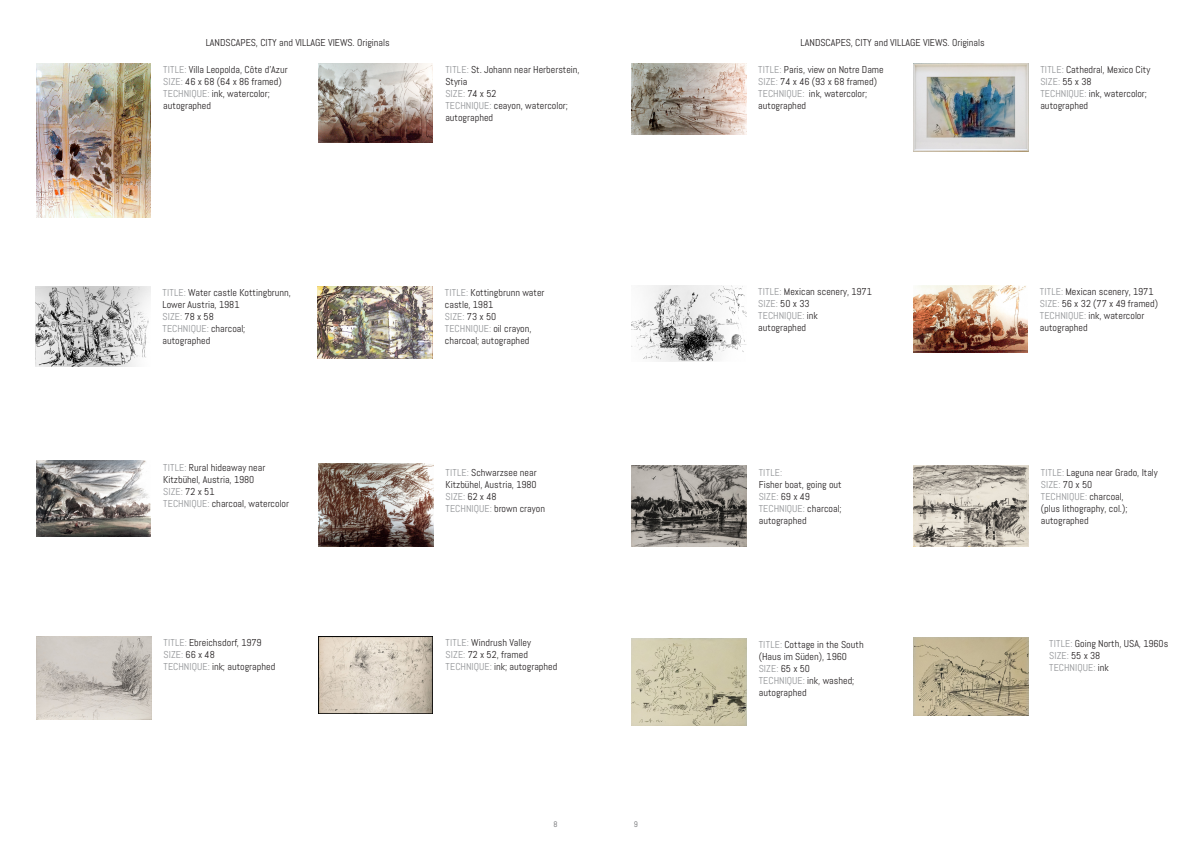
<style>
.page{position:relative;width:1191px;height:842px;background:#fff}
.page>*{position:absolute;margin:0;border:0;box-sizing:border-box;transform-origin:0 0}
.t1{font:10px/12px "Abel Pro";color:#231f20}
.t2{font:10px "Abel";letter-spacing:.01em;color:#939598}
.t3{font:8px "Abel Pro";color:#6c6d70}
.s1{font-family:"Abel";color:#939598}
.s2{font-family:"Abel Pro";color:#231f20}
</style>
<div class="page">
<img style="left:318px;top:286px;width:114px;height:73px">
<img style="left:631px;top:638px;width:115px;height:88px">
<img style="left:36px;top:286px;width:114px;height:81px">
<img style="left:913px;top:637px;width:115px;height:79px">
<img style="left:319px;top:463px;width:114px;height:84px">
<img style="left:36px;top:461px;width:115px;height:76px">
<img style="left:318px;top:63px;width:115px;height:80px">
<img style="left:37px;top:637px;width:114px;height:82px">
<img style="left:631px;top:466px;width:115px;height:80px">
<img style="left:913px;top:466px;width:115px;height:80px">
<img style="left:913px;top:63px;width:115px;height:89px">
<img style="left:913px;top:285px;width:114px;height:68px">
<img style="left:631px;top:285px;width:115px;height:76px">
<img style="left:631px;top:63px;width:115px;height:72px">
<img style="left:318px;top:637px;width:115px;height:76px">
<img style="left:36px;top:63px;width:115px;height:154px">
<p class="t1" style="left:206px;top:37px;width:186px">LANDSCAPES, CITY and VILLAGE VIEWS. Originals</p>
<p class="t1" style="left:800px;top:37px;width:186px">LANDSCAPES, CITY and VILLAGE VIEWS. Originals</p>
<p class="t1" style="left:163px;top:63px;width:126px"><span class="s1">TITLE:</span> Villa Leopolda, Côte d’Azur</p>
<p class="t1" style="left:163px;top:75px;width:120px"><span class="s1">SIZE:</span> 46 x 68 (64 x 86 framed)</p>
<p class="t1" style="left:163px;top:87px;width:108px"><span class="s1">TECHNIQUE:</span> ink, watercolor; autographed</p>
<p class="t1" style="left:445px;top:63px;width:136px"><span class="s1">TITLE:</span> St. Johann near Herberstein,<br>Styria</p>
<p class="t2" style="left:445px;top:87px;width:53px">SIZE: <span class="s2">74 x 52</span></p>
<p class="t1" style="left:445px;top:99px;width:124px"><span class="s1">TECHNIQUE:</span> ceayon, watercolor; autographed</p>
<p class="t1" style="left:758px;top:63px;width:127px"><span class="s1">TITLE:</span> Paris, view on Notre Dame</p>
<p class="t1" style="left:758px;top:75px;width:120px"><span class="s1">SIZE:</span> 74 x 46 (93 x 68 framed)</p>
<p class="t1" style="left:758px;top:87px;width:110px"><span class="s1">TECHNIQUE:</span> ink, watercolor; autographed</p>
<p class="t1" style="left:1040px;top:63px;width:111px"><span class="s1">TITLE:</span> Cathedral, Mexico City</p>
<p class="t2" style="left:1040px;top:75px;width:53px">SIZE: <span class="s2">55 x 38</span></p>
<p class="t1" style="left:1040px;top:87px;width:108px"><span class="s1">TECHNIQUE:</span> ink, watercolor; autographed</p>
<p class="t1" style="left:162px;top:287px;width:130px"><span class="s1">TITLE:</span> Water castle Kottingbrunn,<br>Lower Austria, 1981</p>
<p class="t2" style="left:162px;top:310px;width:53px">SIZE: <span class="s2">78 x 58</span></p>
<p class="t1" style="left:162px;top:323px;width:84px"><span class="s1">TECHNIQUE:</span> charcoal; autographed</p>
<p class="t1" style="left:163px;top:461px;width:104px"><span class="s1">TITLE:</span> Rural hideaway near<br>Kitzbühel, Austria, 1980</p>
<p class="t1" style="left:163px;top:485px;width:127px"><span class="s1">SIZE:</span> 72 x 51<br><span class="s1">TECHNIQUE:</span> charcoal, watercolor</p>
<p class="t1" style="left:163px;top:637px;width:100px"><span class="s1">TITLE:</span> Ebreichsdorf, 1979</p>
<p class="t2" style="left:163px;top:649px;width:53px">SIZE: <span class="s2">66 x 48</span></p>
<p class="t1" style="left:163px;top:661px;width:113px"><span class="s1">TECHNIQUE:</span> ink; autographed</p>
<p class="t1" style="left:445px;top:287px;width:101px"><span class="s1">TITLE:</span> Kottingbrunn water castle, 1981</p>
<p class="t2" style="left:445px;top:310px;width:53px">SIZE: <span class="s2">73 x 50</span></p>
<p class="t1" style="left:445px;top:323px;width:88px"><span class="s1">TECHNIQUE:</span> oil crayon, charcoal; autographed</p>
<p class="t1" style="left:445px;top:467px;width:93px"><span class="s1">TITLE:</span> Schwarzsee near<br>Kitzbühel, Austria, 1980</p>
<p class="t2" style="left:445px;top:490px;width:53px">SIZE: <span class="s2">62 x 48</span></p>
<p class="t1" style="left:445px;top:503px;width:101px"><span class="s1">TECHNIQUE:</span> brown crayon</p>
<p class="t1" style="left:445px;top:637px;width:87px"><span class="s1">TITLE:</span> Windrush Valley</p>
<p class="t1" style="left:445px;top:649px;width:84px"><span class="s1">SIZE:</span> 72 x 52, framed</p>
<p class="t1" style="left:445px;top:661px;width:113px"><span class="s1">TECHNIQUE:</span> ink; autographed</p>
<p class="t3" style="left:553px;top:819px;width:6px">8</p>
<p class="t3" style="left:634px;top:819px;width:6px">9</p>
<p class="t1" style="left:758px;top:286px;width:115px"><span class="s1">TITLE:</span> Mexican scenery, 1971</p>
<p class="t2" style="left:758px;top:297px;width:53px">SIZE: <span class="s2">50 x 33</span></p>
<p class="t1" style="left:758px;top:310px;width:61px"><span class="s1">TECHNIQUE:</span> ink autographed</p>
<p class="t2" style="left:758px;top:466px;width:25px">TITLE:</p>
<p class="t1" style="left:758px;top:478px;width:84px">Fisher boat, going out</p>
<p class="t2" style="left:758px;top:490px;width:53px">SIZE: <span class="s2">69 x 49</span></p>
<p class="t1" style="left:758px;top:502px;width:84px"><span class="s1">TECHNIQUE:</span> charcoal; autographed</p>
<p class="t1" style="left:758px;top:639px;width:106px"><span class="s1">TITLE:</span> Cottage in the South (Haus im Süden), 1960</p>
<p class="t2" style="left:758px;top:662px;width:53px">SIZE: <span class="s2">65 x 50</span></p>
<p class="t1" style="left:758px;top:675px;width:97px"><span class="s1">TECHNIQUE:</span> ink, washed; autographed</p>
<p class="t1" style="left:1040px;top:286px;width:115px"><span class="s1">TITLE:</span> Mexican scenery, 1971</p>
<p class="t1" style="left:1040px;top:298px;width:120px"><span class="s1">SIZE:</span> 56 x 32 (77 x 49 framed)</p>
<p class="t1" style="left:1040px;top:310px;width:106px"><span class="s1">TECHNIQUE:</span> ink, watercolor autographed</p>
<p class="t1" style="left:1040px;top:466px;width:119px"><span class="s1">TITLE:</span> Laguna near Grado, Italy</p>
<p class="t2" style="left:1040px;top:478px;width:53px">SIZE: <span class="s2">70 x 50</span></p>
<p class="t2" style="left:1040px;top:490px;width:84px">TECHNIQUE: <span class="s2">charcoal,</span></p>
<p class="t1" style="left:1040px;top:502px;width:88px">(plus lithography, col.); autographed</p>
<p class="t1" style="left:1049px;top:638px;width:121px"><span class="s1">TITLE:</span> Going North, USA, 1960s</p>
<p class="t2" style="left:1049px;top:649px;width:53px">SIZE: <span class="s2">55 x 38</span></p>
<p class="t2" style="left:1049px;top:661px;width:61px">TECHNIQUE: <span class="s2">ink</span></p>
</div>
